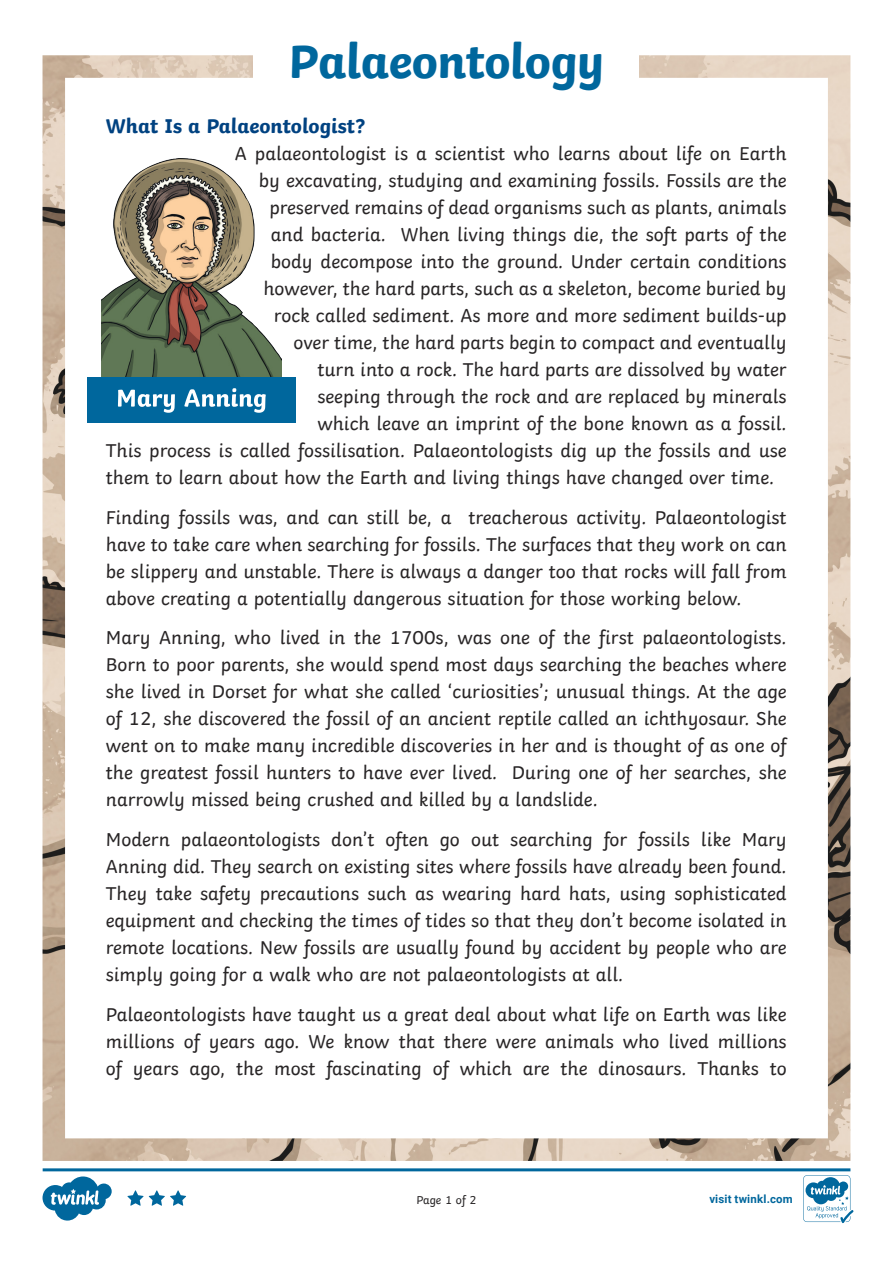
<style>
.page{position:relative;width:893px;height:1263px;background:#fff}
.page>*{position:absolute;margin:0;border:0;box-sizing:border-box;transform-origin:0 0}
.Heading_1{font:700 49.5px "Twinkl";letter-spacing:-.01em;color:#00679d}
.Heading_3{font:700 21px "Twinkl";color:#004281}
.KS2_Body_Copy{font:19.5px/27px "Twinkl";color:#282526;text-align:justify}
.t1{font:12px "Twinkl";letter-spacing:-.005em;color:#282526}
.t2{font:700 11.4px "Roboto";letter-spacing:.02em;color:#00679d}
</style>
<div class="page">
<img style="left:43px;top:55px;width:807px;height:1106px">
<div style="left:254px;top:24px;width:385px;height:75px;background:#fff"></div>
<img style="left:102px;top:158px;width:179px;height:220px">
<div style="left:88px;top:378px;width:208px;height:45px;background:#00679d"></div>
<svg style="left:118px;top:388px;width:148px;height:25px"></svg>
<svg style="left:43px;top:1168px;width:810px;height:55px"></svg>
<p class="Heading_1" style="left:288px;top:20px;width:317px">Palaeontology</p>
<p class="Heading_3" style="left:106px;top:108px;width:261px">What Is a Palaeontologist?</p>
<p class="KS2_Body_Copy" style="left:235px;top:138px;width:553px">A palaeontologist is a scientist who learns about life on Earth</p>
<p class="KS2_Body_Copy" style="left:259px;top:165px;width:529px">by excavating, studying and examining fossils. Fossils are the</p>
<p class="KS2_Body_Copy" style="left:269px;top:192px;width:519px">preserved remains of dead organisms such as plants, animals</p>
<p class="KS2_Body_Copy" style="left:271px;top:219px;width:517px">and bacteria. When living things die, the soft parts of the</p>
<p class="KS2_Body_Copy" style="left:271px;top:246px;width:517px">body decompose into the ground. Under certain conditions</p>
<p class="KS2_Body_Copy" style="left:263px;top:273px;width:525px">however, the hard parts, such as a skeleton, become buried by</p>
<p class="KS2_Body_Copy" style="left:274px;top:300px;width:514px">rock called sediment. As more and more sediment builds-up</p>
<p class="KS2_Body_Copy" style="left:293px;top:327px;width:495px">over time, the hard parts begin to compact and eventually</p>
<p class="KS2_Body_Copy" style="left:317px;top:354px;width:471px">turn into a rock. The hard parts are dissolved by water</p>
<p class="KS2_Body_Copy" style="left:317px;top:381px;width:471px">seeping through the rock and are replaced by minerals</p>
<p class="KS2_Body_Copy" style="left:317px;top:408px;width:471px">which leave an imprint of the bone known as a fossil.</p>
<p class="KS2_Body_Copy" style="left:106px;top:435px;width:682px">This process is called fossilisation. Palaeontologists dig up the fossils and use</p>
<p class="KS2_Body_Copy" style="left:106px;top:462px;width:670px">them to learn about how the Earth and living things have changed over time.</p>
<p class="KS2_Body_Copy" style="left:106px;top:502px;width:682px">Finding fossils was, and can still be, a treacherous activity. Palaeontologist have to take care when searching for fossils. The surfaces that they work on can be slippery and unstable. There is always a danger too that rocks will fall from above creating a potentially dangerous situation for those working below.</p>
<p class="KS2_Body_Copy" style="left:106px;top:623px;width:682px">Mary Anning, who lived in the 1700s, was one of the first palaeontologists.<br>Born to poor parents, she would spend most days searching the beaches where she lived in Dorset for what she called ‘curiosities’; unusual things. At the age of 12, she discovered the fossil of an ancient reptile called an ichthyosaur. She went on to make many incredible discoveries in her and is thought of as one of the greatest fossil hunters to have ever lived. During one of her searches, she narrowly missed being crushed and killed by a landslide.</p>
<p class="KS2_Body_Copy" style="left:106px;top:824px;width:682px">Modern palaeontologists don’t often go out searching for fossils like Mary Anning did. They search on existing sites where fossils have already been found.<br>They take safety precautions such as wearing hard hats, using sophisticated equipment and checking the times of tides so that they don’t become isolated in remote locations. New fossils are usually found by accident by people who are simply going for a walk who are not palaeontologists at all.</p>
<p class="KS2_Body_Copy" style="left:106px;top:999px;width:682px">Palaeontologists have taught us a great deal about what life on Earth was like millions of years ago. We know that there were animals who lived millions of years ago, the most fascinating of which are the dinosaurs. Thanks to</p>
<p class="t1" style="left:416px;top:1191px;width:62px">Page 1 of 2</p>
<p class="t2" style="left:709px;top:1191px;width:85px">visit twinkl.com</p>
</div>
